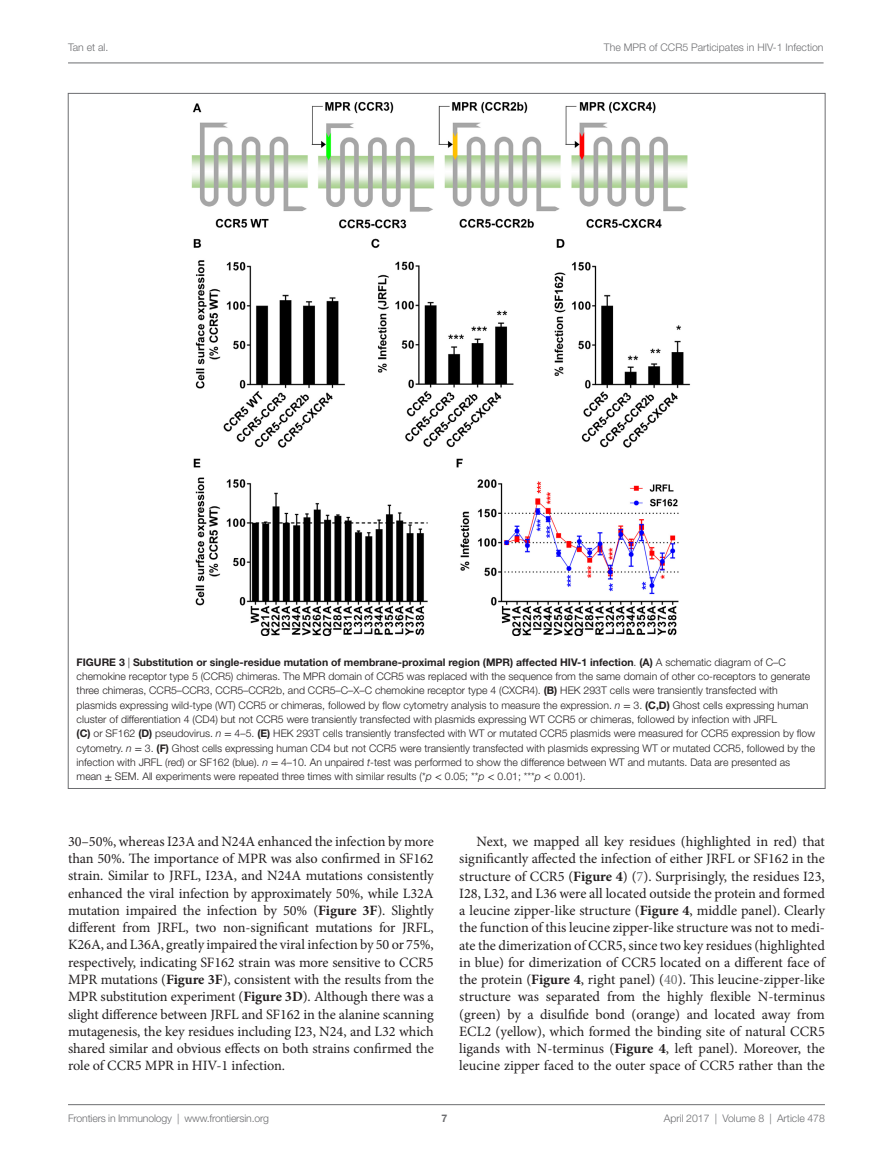
<style>
.page{position:relative;width:893px;height:1170px;background:#fff}
.page>*{position:absolute;margin:0;border:0;box-sizing:border-box;transform-origin:0 0}
.t1{font:14.25px/17.2px "Minion Pro";letter-spacing:-.005em;color:#231f20;text-align:justify}
.t2{font:300 10.5px/14.2px "Helvetica Neue LT Std";color:#231f20}
.t3{font:300 10.5px "Helvetica Neue LT Std";color:#6c6d70}
.t4{font:700 10.5px "Helvetica Neue LT Std";color:#6c6d70}
.s1{font-weight:700}
.s2{font-style:italic}
.s3{font-family:"STIX General";font-weight:400}
.s4{color:#6c6d70}
</style>
<div class="page">
<img style="left:192px;top:102px;width:499px;height:534px">
<hr style="left:68px;top:1104px;width:757px;height:1px;background:#6c6d70">
<hr style="left:68px;top:63px;width:755px;height:1px;background:#6c6d70">
<p class="t3" style="left:68px;top:41px;width:42px">Tan et al.</p>
<p class="t3" style="left:604px;top:41px;width:221px">The MPR of CCR5 Participates in HIV-1 Infection</p>
<p class="t2" style="left:77px;top:654px;width:740px"><span class="s1">Figure 3</span> | <span class="s1">Substitution or single-residue mutation of membrane-proximal region (MPR) affected HIV-1 infection</span>. <span class="s1">(A)</span> A schematic diagram of C–C chemokine receptor type 5 (CCR5) chimeras. The MPR domain of CCR5 was replaced with the sequence from the same domain of other co-receptors to generate three chimeras, CCR5–CCR3, CCR5–CCR2b, and CCR5–C–X–C chemokine receptor type 4 (CXCR4). <span class="s1">(B)</span> HEK 293T cells were transiently transfected with plasmids expressing wild-type (WT) CCR5 or chimeras, followed by flow cytometry analysis to measure the expression. <span class="s2">n</span> <span class="s3">=</span> 3. <span class="s1">(C,D)</span> Ghost cells expressing human cluster of differentiation 4 (CD4) but not CCR5 were transiently transfected with plasmids expressing WT CCR5 or chimeras, followed by infection with JRFL<br><span class="s1">(C)</span> or SF162 <span class="s1">(D)</span> pseudovirus. <span class="s2">n</span> <span class="s3">=</span> 4–5. <span class="s1">(E)</span> HEK 293T cells transiently transfected with WT or mutated CCR5 plasmids were measured for CCR5 expression by flow cytometry. <span class="s2">n</span> <span class="s3">=</span> 3. <span class="s1">(F)</span> Ghost cells expressing human CD4 but not CCR5 were transiently transfected with plasmids expressing WT or mutated CCR5, followed by the infection with JRFL (red) or SF162 (blue). <span class="s2">n</span> <span class="s3">=</span> 4–10. An unpaired <span class="s2">t</span>-test was performed to show the difference between WT and mutants. Data are presented as mean <span class="s3">±</span> SEM. All experiments were repeated three times with similar results (*<span class="s2">p</span> <span class="s3">&lt;</span> 0.05; **<span class="s2">p</span> <span class="s3">&lt;</span> 0.01; ***<span class="s2">p</span> <span class="s3">&lt;</span> 0.001).</p>
<p class="t1" style="left:68px;top:832px;width:367px">30–50%, whereas I23A and N24A enhanced the infection by more than 50%. The importance of MPR was also confirmed in SF162 strain. Similar to JRFL, I23A, and N24A mutations consistently enhanced the viral infection by approximately 50%, while L32A mutation impaired the infection by 50% (<span class="s1">Figure 3F</span>). Slightly different from JRFL, two non-significant mutations for JRFL, K26A, and L36A, greatly impaired the viral infection by 50 or 75%, respectively, indicating SF162 strain was more sensitive to CCR5<br>MPR mutations (<span class="s1">Figure 3F</span>), consistent with the results from the MPR substitution experiment (<span class="s1">Figure 3D</span>). Although there was a slight difference between JRFL and SF162 in the alanine scanning mutagenesis, the key residues including I23, N24, and L32 which shared similar and obvious effects on both strains confirmed the role of CCR5 MPR in HIV-1 infection.</p>
<p class="t1" style="left:459px;top:832px;width:367px;text-indent:17px">Next, we mapped all key residues (highlighted in red) that significantly affected the infection of either JRFL or SF162 in the structure of CCR5 (<span class="s1">Figure 4</span>) (<span class="s4">7</span>). Surprisingly, the residues I23, I28, L32, and L36 were all located outside the protein and formed a leucine zipper-like structure (<span class="s1">Figure 4</span>, middle panel). Clearly the function of this leucine zipper-like structure was not to medi&shy;ate the dimerization of CCR5, since two key residues (highlighted in blue) for dimerization of CCR5 located on a different face of the protein (<span class="s1">Figure 4</span>, right panel) (<span class="s4">40</span>). This leucine-zipper-like structure was separated from the highly flexible N-terminus (green) by a disulfide bond (orange) and located away from ECL2 (yellow), which formed the binding site of natural CCR5 ligands with N-terminus (<span class="s1">Figure 4</span>, left panel). Moreover, the leucine zipper faced to the outer space of CCR5 rather than the</p>
<p class="t3" style="left:68px;top:1111px;width:203px">Frontiers in Immunology | www.frontiersin.org</p>
<p class="t3" style="left:664px;top:1111px;width:163px">April 2017 | Volume 8 | Article 478</p>
<p class="t4" style="left:441px;top:1111px;width:7px">7</p>
</div>
